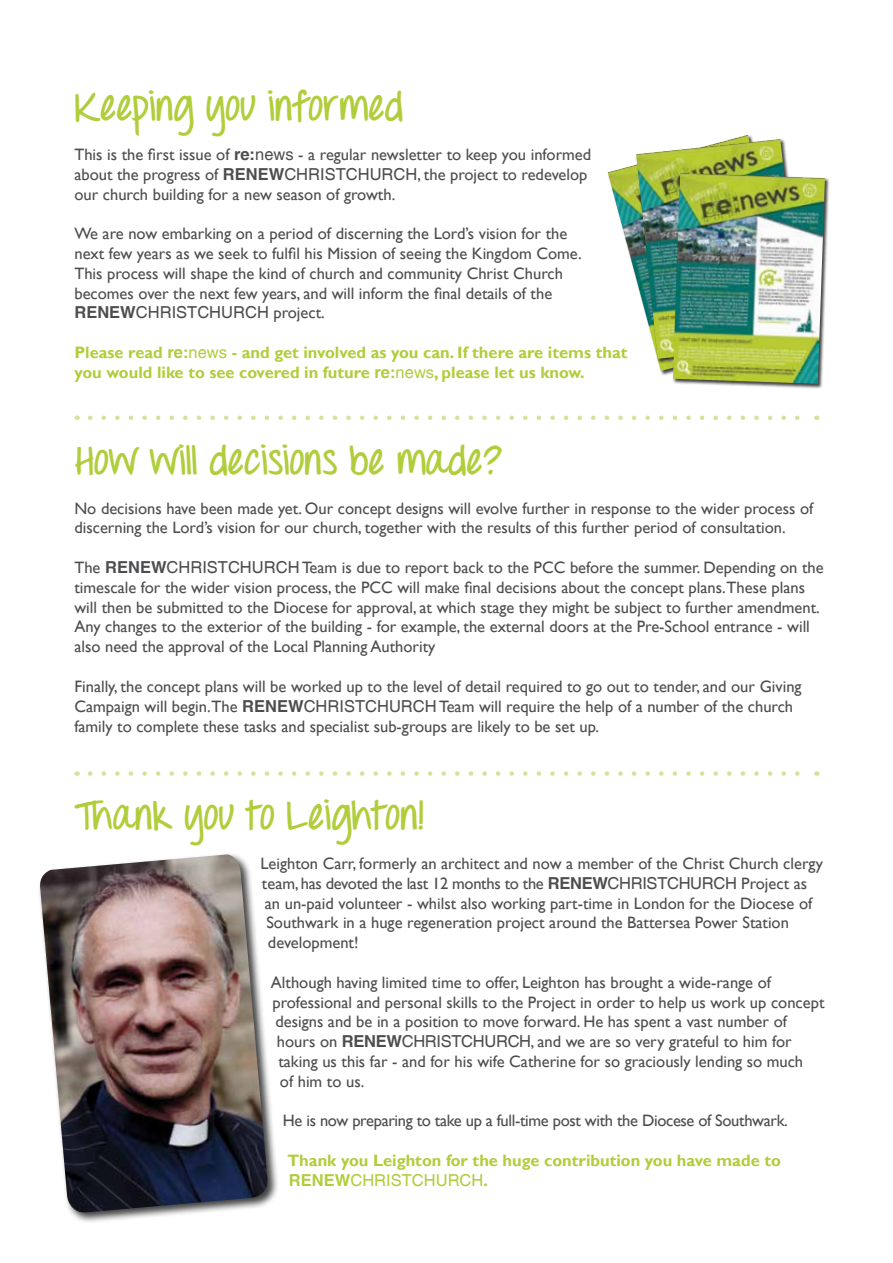
<style>
.page{position:relative;width:893px;height:1263px;background:#fff}
.page>*{position:absolute;margin:0;border:0;box-sizing:border-box;transform-origin:0 0}
.t1{font:700 39px "Throw My Hands Upinthe Air";color:#b0cd3b}
.t2{font:16.5px/19.8px "Gill Sans";color:#4d4d4f}
.t3{font:700 16.5px/19.8px "Gill Sans";color:#b0cd3b}
.t4{font:16.5px "Gill Sans";letter-spacing:-.02em;color:#4d4d4f}
.t5{font:16.5px "Switzerland Plain";color:#4d4d4f}
.t6{font:16.5px "Switzerland Plain";color:#b0cd3b}
.s1{font-family:"Switzerland";font-weight:700}
.s2{font-family:"Switzerland Plain"}
.s3{font-family:"Gill Sans"}
.s4{font-family:"Switzerland"}
.s5{font-family:"Switzerland Plain";font-weight:400}
.s6{font-family:"Gill Sans";font-weight:700}
</style>
<div class="page">
<div style="left:37px;top:852px;width:242px;height:372px;background:#000;opacity:.75"></div>
<img style="left:39px;top:854px;width:230px;height:360px">
<img style="left:608px;top:135px;width:145px;height:236px">
<img style="left:636px;top:139px;width:152px;height:220px">
<div style="left:672px;top:172px;width:158px;height:217px;background:#000;opacity:.75"></div>
<img style="left:673px;top:173px;width:152px;height:211px">
<svg style="left:90px;top:416px;width:710px;height:4px"></svg>
<svg style="left:90px;top:771px;width:710px;height:5px"></svg>
<h1 class="t1" style="left:74px;top:82px;width:330px">Keeping you informed</h1>
<p class="t2" style="left:74px;top:145px;width:518px">This is the first issue of <span class="s1">re:</span><span class="s2">news</span> - a regular newsletter to keep you informed about the progress of <span class="s1">RENEW</span><span class="s2">CHRISTCHURCH</span>, the project to redevelop our church building for a new season of growth.</p>
<p class="t2" style="left:74px;top:224px;width:509px">We are now embarking on a period of discerning the Lord’s vision for the next few years as we seek to fulfil his Mission of seeing the Kingdom Come.<br>This process will shape the kind of church and community Christ Church becomes over the next few years, and will inform the final details of the</p>
<p class="t5" style="left:74px;top:303px;width:252px"><span class="s1">RENEW</span>CHRISTCHURCH <span class="s3">project.</span></p>
<p class="t3" style="left:74px;top:343px;width:554px">Please read <span class="s4">re:</span><span class="s5">news</span> - and get involved as you can. If there are items that you would like to see covered in future <span class="s4">re:</span><span class="s5">news</span>, please let us know.</p>
<h1 class="t1" style="left:74px;top:436px;width:430px">How will decisions be made?</h1>
<p class="t2" style="left:74px;top:498px;width:740px">No decisions have been made yet. Our concept designs will evolve further in response to the wider process of discerning the Lord’s vision for our church, together with the results of this further period of consultation.</p>
<p class="t2" style="left:74px;top:558px;width:751px">The <span class="s1">RENEW</span><span class="s2">CHRISTCHURCH</span> Team is due to report back to the PCC before the summer. Depending on the timescale for the wider vision process, the PCC will make final decisions about the concept plans.These plans will then be submitted to the Diocese for approval, at which stage they might be subject to further amendment.<br>Any changes to the exterior of the building - for example, the external doors at the Pre-School entrance - will also need the approval of the Local Planning Authority</p>
<p class="t2" style="left:74px;top:677px;width:729px">Finally, the concept plans will be worked up to the level of detail required to go out to tender, and our Giving<br>Campaign will begin.The <span class="s1">RENEW</span><span class="s2">CHRISTCHURCH</span> Team will require the help of a number of the church family to complete these tasks and specialist sub-groups are likely to be set up.</p>
<h1 class="t1" style="left:74px;top:791px;width:351px">Thank you to Leighton!</h1>
<p class="t2" style="left:260px;top:854px;width:564px">Leighton Carr, formerly an architect and now a member of the Christ Church clergy</p>
<p class="t4" style="left:262px;top:873px;width:547px">team, has devoted the last 12 months to the <span class="s1">RENEW</span><span class="s2">CHRISTCHURCH</span> Project as</p>
<p class="t2" style="left:265px;top:893px;width:549px">an un-paid volunteer - whilst also working part-time in London for the Diocese of</p>
<p class="t2" style="left:266px;top:913px;width:524px">Southwark in a huge regeneration project around the Battersea Power Station</p>
<p class="t2" style="left:268px;top:933px;width:92px">development!</p>
<p class="t2" style="left:271px;top:972px;width:502px">Although having limited time to offer, Leighton has brought a wide-range of</p>
<p class="t2" style="left:272px;top:992px;width:554px">professional and personal skills to the Project in order to help us work up concept</p>
<p class="t2" style="left:275px;top:1012px;width:513px">designs and be in a position to move forward. He has spent a vast number of</p>
<p class="t2" style="left:277px;top:1032px;width:516px">hours on <span class="s1">RENEW</span><span class="s2">CHRISTCHURCH</span>, and we are so very grateful to him for</p>
<p class="t2" style="left:278px;top:1052px;width:526px">taking us this far - and for his wife Catherine for so graciously lending so much</p>
<p class="t2" style="left:280px;top:1071px;width:86px">of him to us.</p>
<p class="t4" style="left:283px;top:1111px;width:506px">He is now preparing to take up a full-time post with the Diocese of Southwark.</p>
<p class="t3" style="left:287px;top:1151px;width:495px">Thank you Leighton for the huge contribution you have made to</p>
<p class="t6" style="left:289px;top:1170px;width:200px"><span class="s1">RENEW</span>CHRISTCHURCH<span class="s6">.</span></p>
</div>
